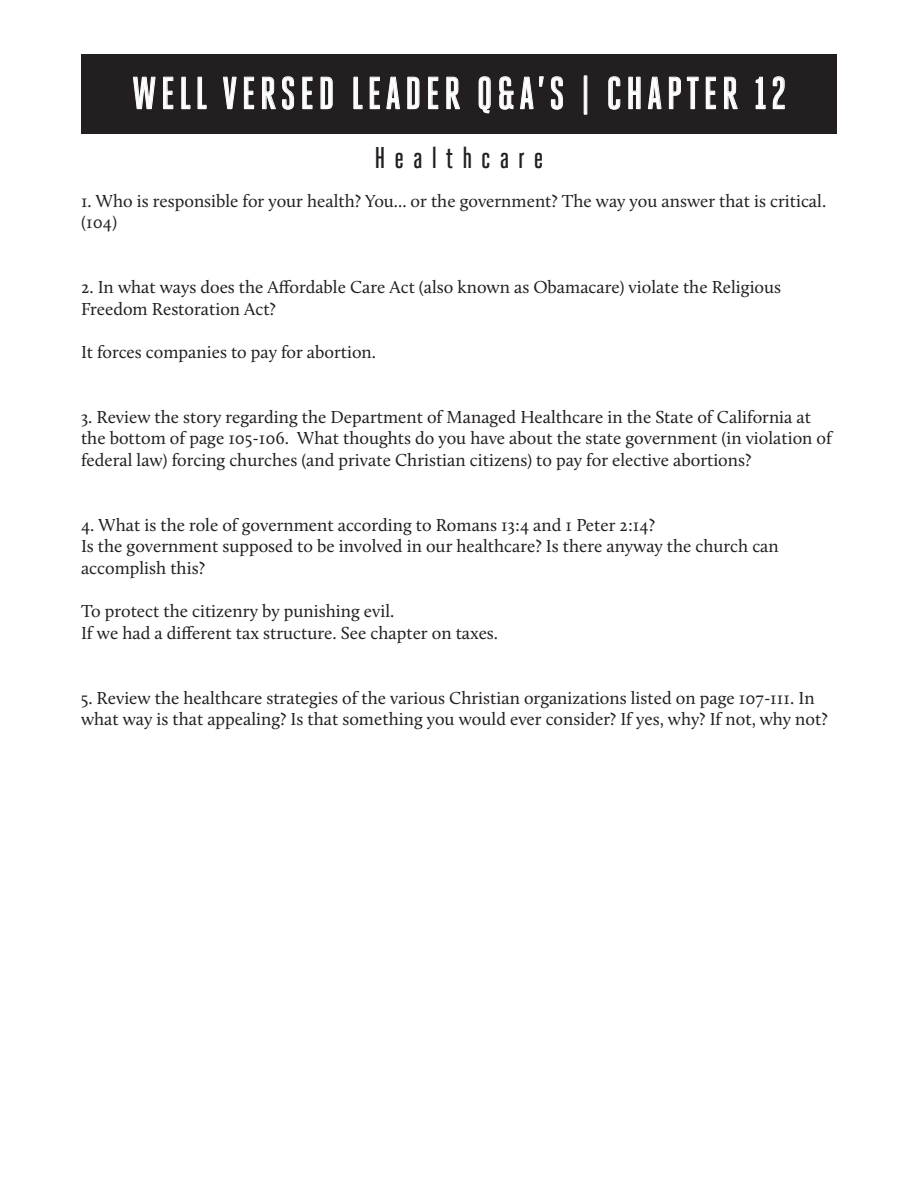
<style>
.page{position:relative;width:918px;height:1188px;background:#fff}
.page>*{position:absolute;margin:0;border:0;box-sizing:border-box;transform-origin:0 0}
.t1{font:500 45px "Heroic Condensed";letter-spacing:.1em;color:#fff}
.t2{font:500 30px "Heroic Condensed";letter-spacing:.3em;color:#231f20}
.t3{font:18px/21.6px "Calluna";color:#231f20}
</style>
<div class="page">
<div style="left:81px;top:54px;width:756px;height:80px;background:#231f20"></div>
<svg style="left:133px;top:77px;width:23px;height:32px"></svg>
<svg style="left:163px;top:77px;width:10px;height:32px"></svg>
<svg style="left:181px;top:77px;width:9px;height:32px"></svg>
<svg style="left:198px;top:77px;width:9px;height:32px"></svg>
<svg style="left:223px;top:77px;width:14px;height:32px"></svg>
<svg style="left:244px;top:77px;width:10px;height:32px"></svg>
<svg style="left:262px;top:77px;width:14px;height:32px"></svg>
<svg style="left:282px;top:76px;width:12px;height:34px"></svg>
<svg style="left:302px;top:77px;width:10px;height:32px"></svg>
<svg style="left:321px;top:77px;width:12px;height:32px"></svg>
<svg style="left:354px;top:77px;width:9px;height:32px"></svg>
<svg style="left:370px;top:77px;width:10px;height:32px"></svg>
<svg style="left:386px;top:77px;width:14px;height:32px"></svg>
<svg style="left:407px;top:77px;width:12px;height:32px"></svg>
<svg style="left:428px;top:77px;width:10px;height:32px"></svg>
<svg style="left:446px;top:77px;width:14px;height:32px"></svg>
<svg style="left:479px;top:76px;width:12px;height:37px"></svg>
<svg style="left:499px;top:76px;width:15px;height:34px"></svg>
<svg style="left:520px;top:76px;width:24px;height:33px"></svg>
<svg style="left:551px;top:76px;width:12px;height:34px"></svg>
<svg style="left:608px;top:76px;width:12px;height:34px"></svg>
<svg style="left:628px;top:77px;width:13px;height:32px"></svg>
<svg style="left:648px;top:77px;width:14px;height:32px"></svg>
<svg style="left:669px;top:77px;width:12px;height:32px"></svg>
<svg style="left:687px;top:77px;width:12px;height:32px"></svg>
<svg style="left:706px;top:77px;width:10px;height:32px"></svg>
<svg style="left:724px;top:77px;width:14px;height:32px"></svg>
<svg style="left:756px;top:77px;width:10px;height:32px"></svg>
<svg style="left:773px;top:76px;width:12px;height:33px"></svg>
<h1 class="t1" style="left:132px;top:69px;width:655px">WELL VERSED LEADER Q&amp;A’S | CHAPTER 12</h1>
<h2 class="t2" style="left:375px;top:141px;width:170px">Healthcare</h2>
<p class="t3" style="left:81px;top:190px;width:747px">1. Who is responsible for your health? You... or the government? The way you answer that is critical. (104)</p>
<p class="t3" style="left:81px;top:276px;width:702px">2. In what ways does the Affordable Care Act (also known as Obamacare) violate the Religious<br>Freedom Restoration Act?</p>
<p class="t3" style="left:81px;top:341px;width:297px">It forces companies to pay for abortion.</p>
<p class="t3" style="left:81px;top:406px;width:753px">3. Review the story regarding the Department of Managed Healthcare in the State of California at the bottom of page 105-106. What thoughts do you have about the state government (in violation of federal law) forcing churches (and private Christian citizens) to pay for elective abortions?</p>
<p class="t3" style="left:81px;top:514px;width:699px">4. What is the role of government according to Romans 13:4 and 1 Peter 2:14?<br>Is the government supposed to be involved in our healthcare? Is there anyway the church can accomplish this?</p>
<p class="t3" style="left:81px;top:600px;width:419px">To protect the citizenry by punishing evil.<br>If we had a different tax structure. See chapter on taxes.</p>
<p class="t3" style="left:81px;top:686px;width:748px">5. Review the healthcare strategies of the various Christian organizations listed on page 107-111. In what way is that appealing? Is that something you would ever consider? If yes, why? If not, why not?</p>
</div>
